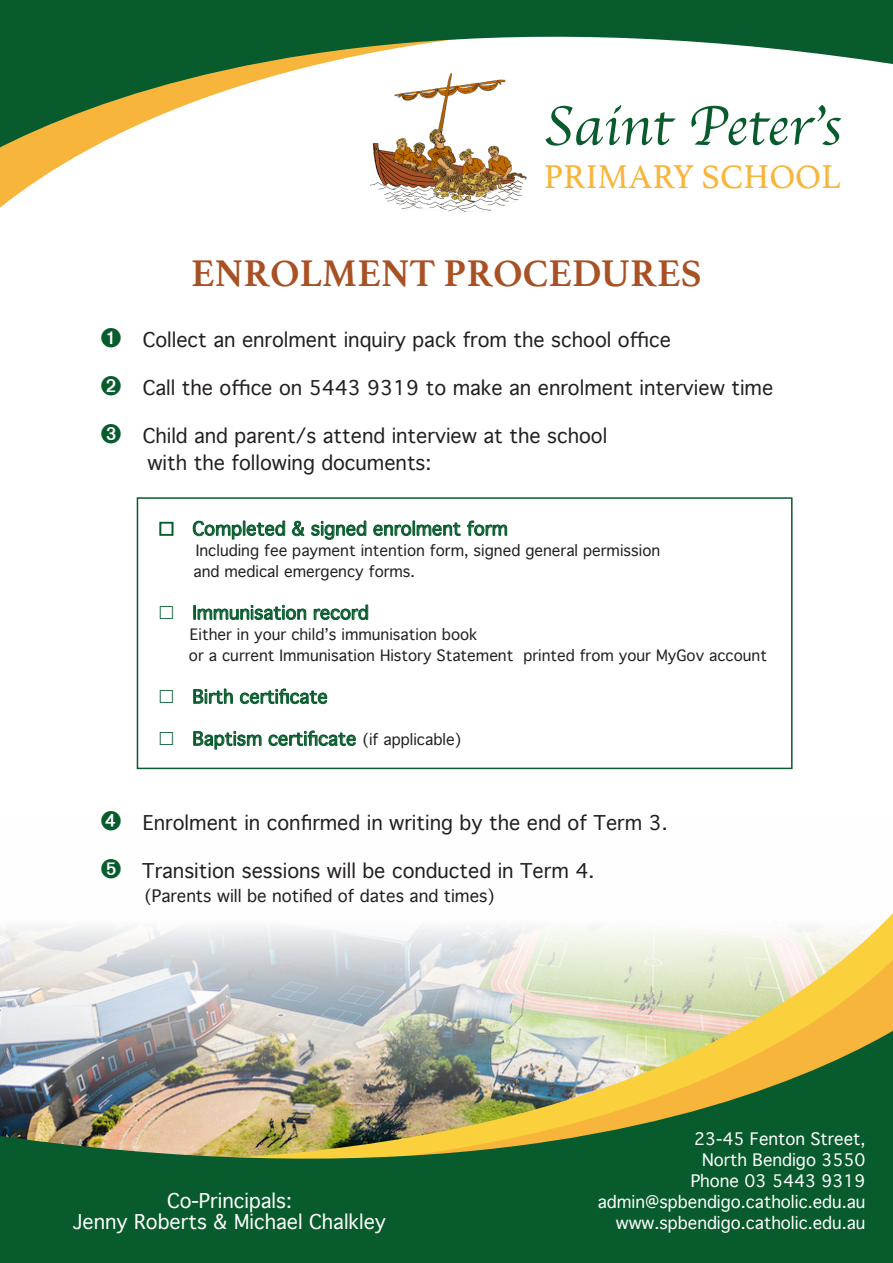
<style>
.page{position:relative;width:893px;height:1263px;background:#fff}
.page>*{position:absolute;margin:0;border:0;box-sizing:border-box;transform-origin:0 0}
.t1{font:57.3px "Apple Chancery";color:#085b2c}
.t2{font:700 39px "Athelas";color:#a85124}
.t3{font:34.65px "Athelas";color:#f7b53b}
.t4{font:19.5px "Geneva";color:#231f20}
.t5{font:19.5px "Geneva";color:#fff}
.t6{font:18px "Geneva";color:#085b2c}
.t7{font:16.5px "Geneva";color:#fff}
.t8{font:16.5px "Geneva";color:#231f20}
.t9{font:15px "Geneva";color:#231f20}
.s1{color:#085b2c}
.s2{font-size:15px;color:#231f20}
</style>
<div class="page">
<svg style="left:0;top:915px;width:893px;height:84px"></svg>
<img style="left:0;top:999px;width:893px;height:264px">
<svg style="left:0;top:0;width:893px;height:196px"></svg>
<svg style="left:193px;top:521px;width:92px;height:18px"></svg>
<svg style="left:292px;top:521px;width:13px;height:15px"></svg>
<svg style="left:311px;top:521px;width:55px;height:19px"></svg>
<svg style="left:373px;top:521px;width:87px;height:15px"></svg>
<svg style="left:467px;top:521px;width:40px;height:15px"></svg>
<svg style="left:194px;top:605px;width:112px;height:15px"></svg>
<svg style="left:314px;top:605px;width:54px;height:15px"></svg>
<svg style="left:193px;top:689px;width:40px;height:15px"></svg>
<svg style="left:240px;top:689px;width:87px;height:15px"></svg>
<svg style="left:193px;top:731px;width:68px;height:18px"></svg>
<svg style="left:269px;top:731px;width:87px;height:15px"></svg>
<div style="left:137px;top:497px;width:656px;height:272px;border:2px solid #085b2c"></div>
<svg style="left:159px;top:521px;width:15px;height:15px"></svg>
<p class="t1" style="left:543px;top:80px;width:300px">Saint Peter’s</p>
<p class="t3" style="left:544px;top:149px;width:298px">PRIMARY SCHOOL</p>
<p class="t2" style="left:191px;top:242px;width:512px">ENROLMENT PROCEDURES</p>
<p class="t4" style="left:100px;top:329px;width:572px"><span class="s1">➊</span> Collect an enrolment inquiry pack from the school office</p>
<p class="t4" style="left:100px;top:377px;width:674px"><span class="s1">➋</span> Call the office on 5443 9319 to make an enrolment interview time</p>
<p class="t4" style="left:100px;top:425px;width:508px"><span class="s1">➌</span> Child and parent/s attend interview at the school</p>
<p class="t4" style="left:147px;top:452px;width:286px">with the following documents:</p>
<p class="t6" style="left:192px;top:519px;width:317px">Completed &amp; signed enrolment form</p>
<p class="t9" style="left:196px;top:542px;width:466px">Including fee payment intention form, signed general permission</p>
<p class="t9" style="left:193px;top:563px;width:223px">and medical emergency forms.</p>
<p class="t6" style="left:192px;top:603px;width:178px">Immunisation record</p>
<p class="t9" style="left:190px;top:626px;width:289px">Either in your child’s immunisation book</p>
<p class="t9" style="left:189px;top:647px;width:580px">or a current Immunisation History Statement printed from your MyGov account</p>
<p class="t6" style="left:192px;top:687px;width:137px">Birth certificate</p>
<p class="t6" style="left:192px;top:729px;width:270px">Baptism certificate <span class="s2">(if applicable)</span></p>
<p class="t4" style="left:100px;top:812px;width:569px"><span class="s1">➍</span> Enrolment in confirmed in writing by the end of Term 3.</p>
<p class="t4" style="left:100px;top:860px;width:495px"><span class="s1">➎</span> Transition sessions will be conducted in Term 4.</p>
<p class="t8" style="left:144px;top:887px;width:352px">(Parents will be notified of dates and times)</p>
<p class="t5" style="left:167px;top:1189px;width:126px">Co-Principals:</p>
<p class="t5" style="left:73px;top:1210px;width:315px">Jenny Roberts &amp; Michael Chalkley</p>
<p class="t7" style="left:694px;top:1129px;width:173px">23-45 Fenton Street,</p>
<p class="t7" style="left:702px;top:1150px;width:165px">North Bendigo 3550</p>
<p class="t7" style="left:691px;top:1171px;width:176px">Phone 03 5443 9319</p>
<p class="t7" style="left:598px;top:1192px;width:269px">admin@spbendigo.catholic.edu.au</p>
<p class="t7" style="left:616px;top:1213px;width:251px">www.spbendigo.catholic.edu.au</p>
</div>
